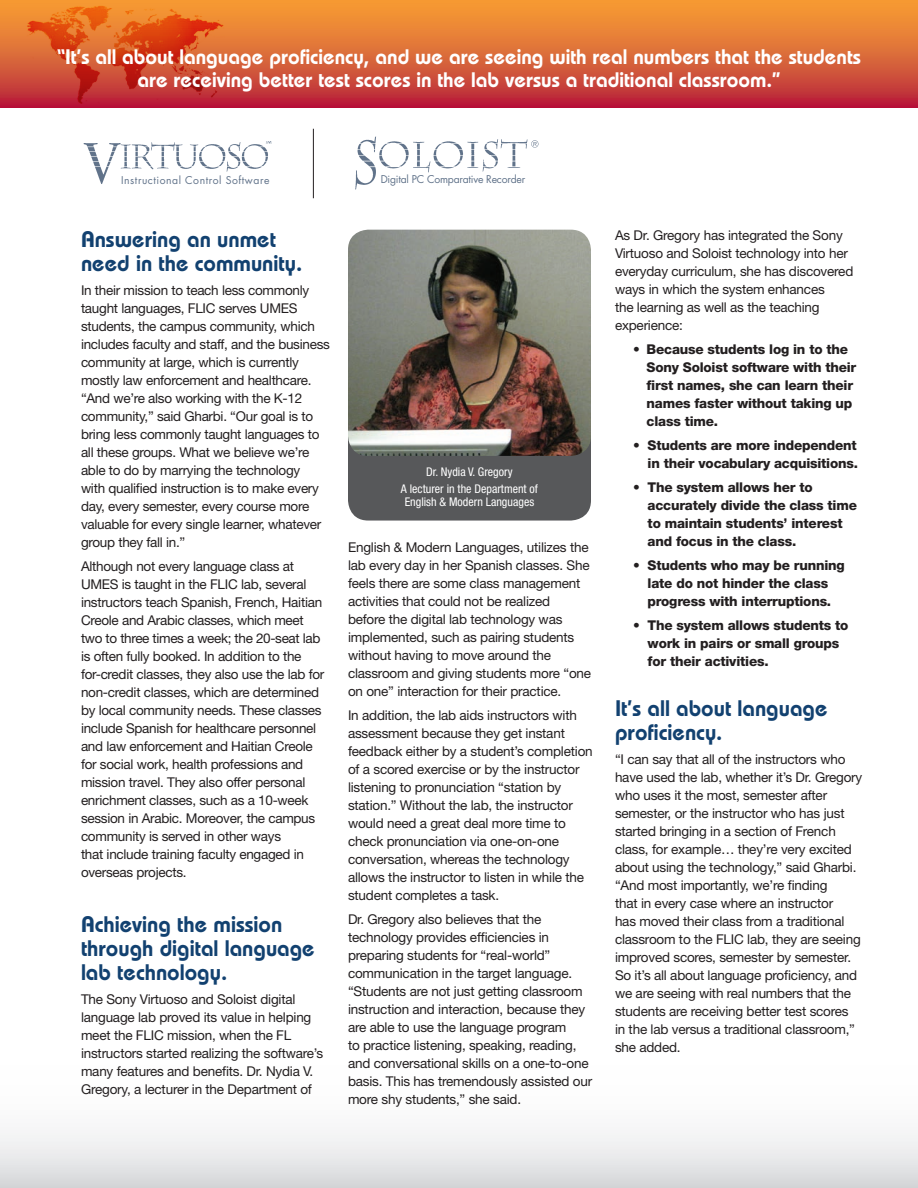
<style>
.page{position:relative;width:918px;height:1188px;background:#fff}
.page>*{position:absolute;margin:0;border:0;box-sizing:border-box;transform-origin:0 0}
.Link_Body{font:600 22.5px/24px "Bauhaus";color:#124170}
.top_caption{font:600 21px/22.5px "Bauhaus";color:#fff;text-align:center}
.Link_Body-2{font:13.5px/18px "Helvetica Neue";letter-spacing:-.015em;color:#231f20}
.Link_Body-3{font:800 13.5px/18px "Helvetica Neue";letter-spacing:-.015em;color:#231f20}
.t1{font:condensed 12px/13.5px "Helvetica Neue";color:#fff;text-align:center}
.t2{font:10.5px "Futura";letter-spacing:.05em;color:#61738a}
.t3{font:10.5px "Futura";letter-spacing:-.02em;color:#61738a}
.s1{font-weight:400}
</style>
<div class="page">
<svg style="left:0;top:0;width:918px;height:108px;background:#da6538"></svg>
<img style="left:21px;top:1px;width:209px;height:107px">
<svg style="left:0;top:1133px;width:918px;height:55px"></svg>
<hr style="left:313px;top:129px;width:1px;height:69px;background:#231f20">
<div style="left:348px;top:318px;width:243px;height:203px;background:#57585a;border-radius:20px"></div>
<img style="left:348px;top:230px;width:243px;height:226px">
<img style="left:83px;top:141px;width:189px;height:43px">
<img style="left:355px;top:137px;width:184px;height:53px">
<p class="top_caption" style="left:57px;top:45px;width:806px">“It’s all about language proficiency, and we are seeing with real numbers that the students are receiving better test scores in the lab versus a traditional classroom.”</p>
<p class="t2" style="left:121px;top:173px;width:150px">Instructional Control Software</p>
<p class="t3" style="left:381px;top:172px;width:146px">Digital PC Comparative Recorder</p>
<p class="Link_Body" style="left:81px;top:227px;width:223px">Answering an unmet need in the community.</p>
<p class="Link_Body-2" style="left:81px;top:281px;width:250px">In their mission to teach less commonly taught languages, FLIC serves UMES students, the campus community, which includes faculty and staff, and the business community at large, which is currently mostly law enforcement and healthcare. “And we’re also working with the K-12 community,” said Gharbi. “Our goal is to bring less commonly taught languages to all these groups. What we believe we’re able to do by marrying the technology<br>with qualified instruction is to make every day, every semester, every course more valuable for every single learner, whatever group they fall in.”</p>
<p class="Link_Body-2" style="left:81px;top:557px;width:245px">Although not every language class at UMES is taught in the FLIC lab, several instructors teach Spanish, French, Haitian Creole and Arabic classes, which meet two to three times a week; the 20-seat lab is often fully booked. In addition to the for-credit classes, they also use the lab for non-credit classes, which are determined by local community needs. These classes include Spanish for healthcare personnel and law enforcement and Haitian Creole for social work, health professions and mission travel. They also offer personal enrichment classes, such as a 10-week session in Arabic. Moreover, the campus community is served in other ways<br>that include training faculty engaged in overseas projects.</p>
<p class="Link_Body" style="left:81px;top:911px;width:235px">Achieving the mission through digital language lab technology.</p>
<p class="Link_Body-2" style="left:81px;top:990px;width:244px">The Sony Virtuoso and Soloist digital language lab proved its value in helping meet the FLIC mission, when the FL instructors started realizing the software’s many features and benefits. Dr. Nydia V.<br>Gregory, a lecturer in the Department of</p>
<p class="t1" style="left:426px;top:465px;width:88px">Dr. Nydia V. Gregory</p>
<p class="t1" style="left:401px;top:482px;width:139px">A lecturer in the Department of<br>English &amp; Modern Languages</p>
<p class="Link_Body-2" style="left:348px;top:538px;width:245px">English &amp; Modern Languages, utilizes the lab every day in her Spanish classes. She feels there are some class management activities that could not be realized<br>before the digital lab technology was implemented, such as pairing students without having to move around the classroom and giving students more “one on one” interaction for their practice.</p>
<p class="Link_Body-2" style="left:348px;top:706px;width:246px">In addition, the lab aids instructors with assessment because they get instant feedback either by a student’s completion of a scored exercise or by the instructor listening to pronunciation “station by station.” Without the lab, the instructor would need a great deal more time to check pronunciation via one-on-one conversation, whereas the technology allows the instructor to listen in while the student completes a task.</p>
<p class="Link_Body-2" style="left:348px;top:910px;width:246px">Dr. Gregory also believes that the technology provides efficiencies in preparing students for “real-world” communication in the target language. “Students are not just getting classroom instruction and interaction, because they are able to use the language program<br>to practice listening, speaking, reading, and conversational skills on a one-to-one basis. This has tremendously assisted our more shy students,” she said.</p>
<p class="Link_Body-2" style="left:615px;top:226px;width:240px">As Dr. Gregory has integrated the Sony Virtuoso and Soloist technology into her everyday curriculum, she has discovered ways in which the system enhances<br>the learning as well as the teaching experience:</p>
<p class="Link_Body-3" style="left:647px;top:340px;width:211px;text-indent:-14px"><span class="s1">•</span> Because students log in to the<br>Sony Soloist software with their first names, she can learn their names faster without taking up class time.</p>
<p class="Link_Body-3" style="left:633px;top:436px;width:226px;text-align:right">• Students are more independent in their vocabulary acquisitions.</p>
<p class="Link_Body-3" style="left:648px;top:478px;width:211px;text-indent:-15px">• The system allows her to accurately divide the class time to maintain students’ interest and focus in the class.</p>
<p class="Link_Body-3" style="left:633px;top:556px;width:213px;text-align:center">• Students who may be running late do not hinder the class progress with interruptions.</p>
<p class="Link_Body-3" style="left:648px;top:616px;width:202px;text-indent:-15px">• The system allows students to work in pairs or small groups for their activities.</p>
<p class="Link_Body" style="left:615px;top:696px;width:214px">It’s all about language proficiency.</p>
<p class="Link_Body-2" style="left:615px;top:750px;width:249px">“I can say that all of the instructors who have used the lab, whether it’s Dr. Gregory who uses it the most, semester after semester, or the instructor who has just started bringing in a section of French class, for example… they’re very excited about using the technology,” said Gharbi. “And most importantly, we’re finding<br>that in every case where an instructor<br>has moved their class from a traditional classroom to the FLIC lab, they are seeing improved scores, semester by semester.<br>So it’s all about language proficiency, and we are seeing with real numbers that the students are receiving better test scores in the lab versus a traditional classroom,” she added.</p>
</div>
